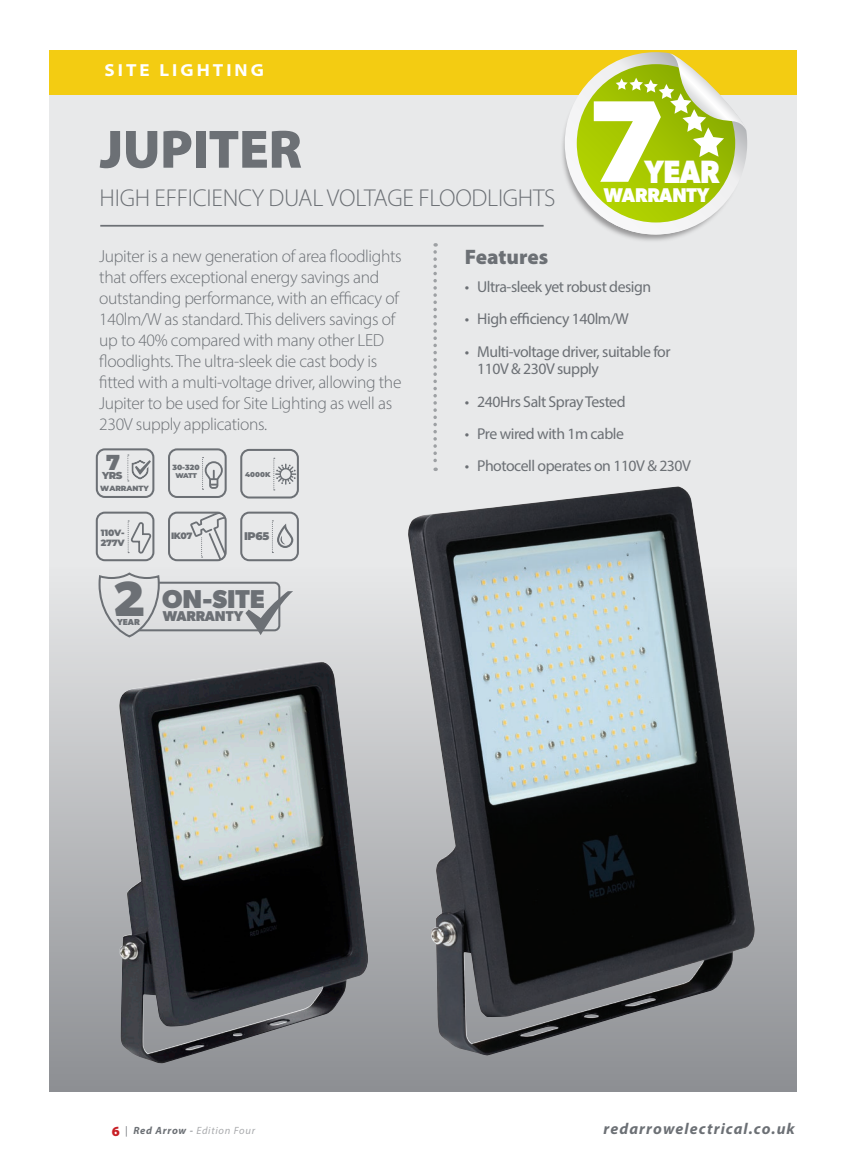
<style>
.page{position:relative;width:844px;height:1166px;background:#fff}
.page>*{position:absolute;margin:0;border:0;box-sizing:border-box;transform-origin:0 0}
.t1{font:700 116.55px "Gibson";color:#fff}
.t2{font:900 54.43px "Myriad Pro";letter-spacing:-.01em;color:#6c7075}
.t3{font:700 49.52px "Gibson";color:#6c7075}
.t4{font:700 32.38px "Gibson";color:#fff;scale:.9 1}
.t5{font:700 25.9px "Gibson";color:#6c7075}
.t6{font:300 24.5px "Myriad Pro";letter-spacing:-.01em;color:#6c7075}
.t7{font:900 21px "Myriad Pro";color:#6c7075}
.t8{font:700 19.95px "Gibson";color:#fff;scale:.94 1}
.t9{font:300 17.5px/21px "Myriad Pro";letter-spacing:-.02em;color:#6c7075}
.t10{font:700 semi-expanded 17.5px "Myriad Pro";letter-spacing:.175em;color:#fff}
.t11{font:15.75px/17.5px "Myriad Pro";letter-spacing:-.03em;color:#6c7075}
.t12{font:italic 700 15.75px "Myriad Pro";letter-spacing:.07em;color:#6c7075}
.t13{font:700 14.35px "Gibson";color:#6c7075}
.t14{font:900 11.2px "Montserrat";color:#6c7075}
.t15{font:italic 10.5px "Myriad Pro";letter-spacing:.07em;color:#a9aaad}
.t16{font:900 9.97px "Montserrat";color:#6c7075}
.t17{font:900 9.28px "Montserrat";color:#6c7075}
.t18{font:900 9.1px/9.5px "Montserrat";letter-spacing:-.02em;color:#6c7075}
.t19{font:700 8.75px "Gibson";color:#6c7075}
.t20{font:900 7.52px "Montserrat";letter-spacing:-.005em;color:#6c7075}
.t21{font:900 7px "Montserrat";color:#6c7075}
.s1{font-weight:900;font-style:normal;font-size:14px;color:#c82026}
.s2{color:#6c7075}
.s3{font-weight:700;color:#6c7075}
</style>
<div class="page">
<div style="left:50px;top:50px;width:746px;height:1041px;background:#e8e9ea"></div>
<div style="left:50px;top:567px;width:746px;height:524px;background:linear-gradient(to bottom,#e7e8e9,#8d8f93)"></div>
<div style="left:50px;top:50px;width:746px;height:45px;background:#f3cc12"></div>
<hr style="left:100px;top:225px;width:443px;height:2px;background:#6c7075">
<img style="left:407px;top:486px;width:348px;height:569px">
<img style="left:118px;top:661px;width:250px;height:402px">
<svg style="left:98px;top:572px;width:195px;height:65px"></svg>
<div style="left:168px;top:448px;width:58px;height:50px;border:2px solid #6c7075;border-radius:8px"></div>
<svg style="left:202px;top:457px;width:21px;height:33px"></svg>
<div style="left:240px;top:449px;width:59px;height:49px;border:2px solid #6c7075;border-radius:8px"></div>
<svg style="left:273px;top:458px;width:23px;height:32px"></svg>
<div style="left:96px;top:448px;width:58px;height:50px;border:2px solid #6c7075;border-radius:8px"></div>
<svg style="left:127px;top:454px;width:24px;height:27px"></svg>
<div style="left:96px;top:512px;width:58px;height:49px;border:2px solid #6c7075;border-radius:8px"></div>
<svg style="left:128px;top:520px;width:24px;height:35px"></svg>
<div style="left:168px;top:512px;width:58px;height:49px;border:2px solid #6c7075;border-radius:8px"></div>
<svg style="left:190px;top:513px;width:35px;height:47px"></svg>
<div style="left:240px;top:512px;width:59px;height:49px;border:2px solid #6c7075;border-radius:8px"></div>
<svg style="left:272px;top:520px;width:21px;height:33px"></svg>
<svg style="left:433px;top:243px;width:4px;height:228px"></svg>
<svg style="left:562px;top:52px;width:185px;height:189px"></svg>
<p class="t10" style="left:104px;top:59px;width:161px">SITE LIGHTING</p>
<h2 class="t2" style="left:100px;top:113px;width:204px">JUPITER</h2>
<h3 class="t6" style="left:99px;top:183px;width:457px">HIGH EFFICIENCY DUAL VOLTAGE FLOODLIGHTS</h3>
<h1 class="t1" style="left:586px;top:72px;width:79px">7</h1>
<h3 class="t4" style="left:644px;top:152px;width:85px">YEAR</h3>
<p class="t8" style="left:603px;top:183px;width:114px">WARRANTY</p>
<p class="t9" style="left:99px;top:246px;width:304px">Jupiter is a new generation of area floodlights that offers exceptional energy savings and outstanding performance, with an efficacy of 140lm/W as standard. This delivers savings of up to 40% compared with many other LED floodlights. The ultra-sleek die cast body is fitted with a multi-voltage driver, allowing the Jupiter to be used for Site Lighting as well as 230V supply applications.</p>
<p class="t16" style="left:102px;top:468px;width:22px"><sup>7</sup>YRS</p>
<p class="t20" style="left:100px;top:482px;width:50px">WARRANTY</p>
<p class="t18" style="left:101px;top:528px;width:25px">110V-<br>277V</p>
<p class="t17" style="left:171px;top:528px;width:23px">IK07</p>
<p class="t14" style="left:244px;top:528px;width:27px">IP65</p>
<p class="t20" style="left:172px;top:462px;width:29px">30-320</p>
<p class="t21" style="left:175px;top:471px;width:23px">WATT</p>
<p class="t21" style="left:245px;top:469px;width:27px">4000K</p>
<h3 class="t3" style="left:113px;top:569px;width:34px">2</h3>
<p class="t19" style="left:117px;top:617px;width:24px">YEAR</p>
<h3 class="t5" style="left:162px;top:583px;width:104px">ON-SITE</h3>
<p class="t13" style="left:163px;top:607px;width:82px">WARRANTY</p>
<p class="t7" style="left:465px;top:243px;width:85px">Features</p>
<p class="t11" style="left:465px;top:278px;width:188px">• Ultra-sleek yet robust design</p>
<p class="t11" style="left:465px;top:310px;width:165px">• High efficiency 140lm/W</p>
<p class="t11" style="left:477px;top:342px;width:195px;text-indent:-12px">• Multi-voltage driver, suitable for<br>110V &amp; 230V supply</p>
<p class="t11" style="left:465px;top:392px;width:162px">• 240Hrs Salt Spray Tested</p>
<p class="t11" style="left:465px;top:425px;width:160px">• Pre wired with 1m cable</p>
<p class="t11" style="left:465px;top:457px;width:227px">• Photocell operates on 110V &amp; 230V</p>
<p class="t15" style="left:112px;top:1124px;width:145px"><span class="s1">6</span> <span class="s2">|</span> <span class="s3">Red Arrow</span> <span class="s2">-</span> Edition Four</p>
<p class="t12" style="left:603px;top:1118px;width:193px">redarrowelectrical.co.uk</p>
</div>
